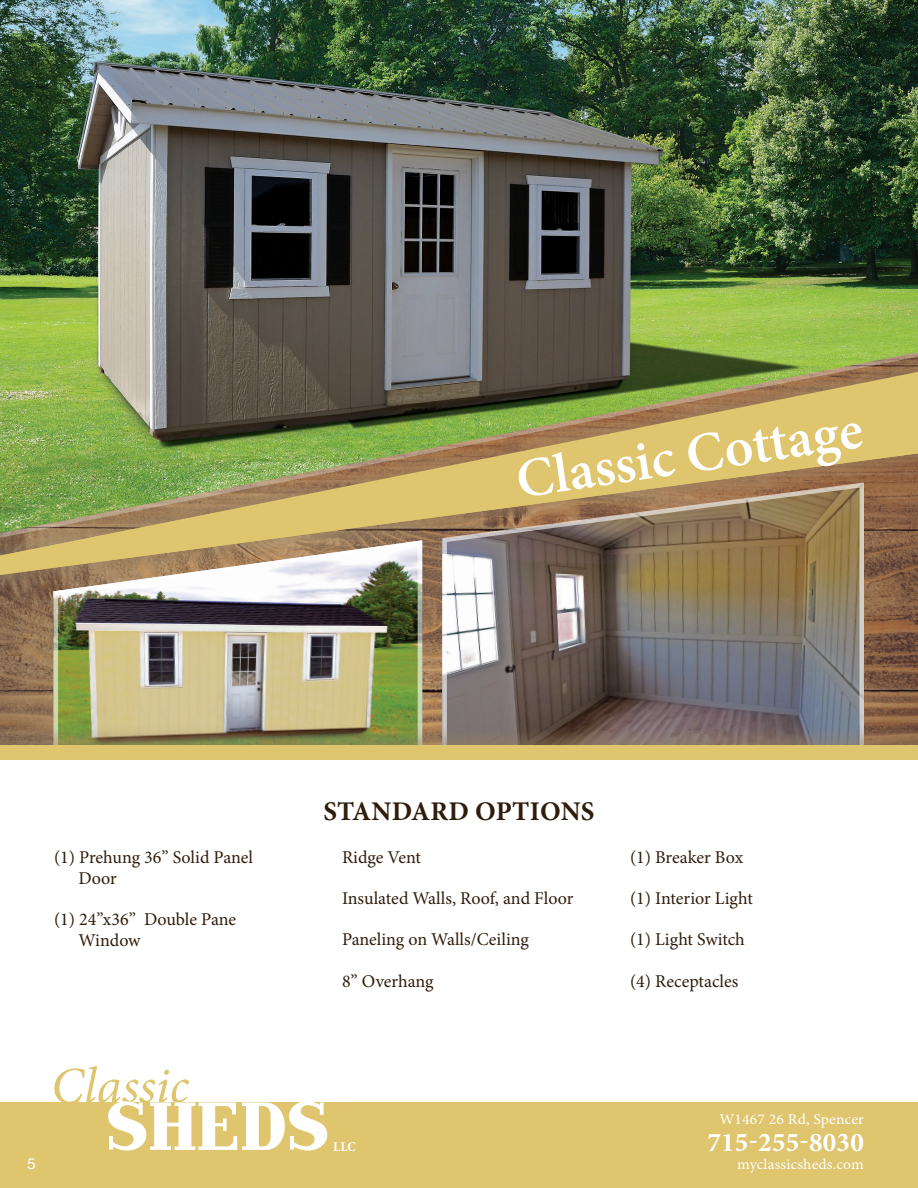
<style>
.page{position:relative;width:918px;height:1188px;background:#fff}
.page>*{position:absolute;margin:0;border:0;box-sizing:border-box;transform-origin:0 0}
.t1{font:500 67.8px "John Hancock CP";color:#fff}
.t2{font:600 55.5px "Minion Pro";color:#fff}
.t3{font:italic 51.6px "Minion Pro";letter-spacing:-.005em;color:#dec56e}
.t4{font:700 27px "Minion Pro";letter-spacing:.01em;color:#2f1d0c}
.t5{font:700 27px "Minion Pro";letter-spacing:.01em;color:#fff}
.t6{font:18px/21px "Minion Pro";letter-spacing:-.005em;color:#2f1d0c}
.t7{font:15px "Minion Pro";letter-spacing:.01em;color:#fff;scale:1.04 1}
.t8{font:15px "Helvetica Neue";color:#fff;scale:1.04 1}
.t9{font:700 condensed 13.65px "Minion Pro";color:#fff;scale:1.04 1}
</style>
<div class="page">
<svg style="left:0;top:597px;width:918px;height:127px;background:#8a674a"></svg>
<div style="left:0;top:1103px;width:918px;height:85px;background:#dec56e"></div>
<svg style="left:48px;top:543px;width:382px;height:181px;background:#975"></svg>
<img style="left:52px;top:543px;width:372px;height:181px">
<svg style="left:441px;top:543px;width:425px;height:181px;background:#837971"></svg>
<div style="left:0;top:724px;width:918px;height:57px;background:#998568;opacity:.5"></div>
<div style="left:0;top:746px;width:918px;height:14px;background:#dec56e"></div>
<div style="left:0;top:760px;width:918px;height:32px;background:#fff"></div>
<img style="left:0;top:0;width:918px;height:347px">
<img style="left:0;top:347px;width:918px;height:196px">
<h2 class="t2" style="left:511px;top:441px;width:351px;rotate:-8deg">Classic Cottage</h2>
<p class="t6" style="left:79px;top:847px;width:176px;text-indent:-25px">(1) Prehung 36” Solid Panel<br>Door</p>
<p class="t6" style="left:79px;top:909px;width:159px;text-indent:-25px">(1) 24”x36” Double Pane<br>Window</p>
<p class="t4" style="left:323px;top:792px;width:273px">STANDARD OPTIONS</p>
<p class="t6" style="left:342px;top:847px;width:81px">Ridge Vent</p>
<p class="t6" style="left:342px;top:888px;width:233px">Insulated Walls, Roof, and Floor</p>
<p class="t6" style="left:342px;top:929px;width:189px">Paneling on Walls/Ceiling</p>
<p class="t6" style="left:342px;top:970px;width:93px">8” Overhang</p>
<h3 class="t3" style="left:51px;top:1051px;width:140px">Classic</h3>
<p class="t1" style="left:106px;top:1088px;width:225px">SHEDS</p>
<p class="t9" style="left:333px;top:1137px;width:23px">LLC</p>
<p class="t6" style="left:630px;top:847px;width:115px">(1) Breaker Box</p>
<p class="t6" style="left:630px;top:888px;width:124px">(1) Interior Light</p>
<p class="t6" style="left:630px;top:929px;width:116px">(1) Light Switch</p>
<p class="t6" style="left:630px;top:970px;width:110px">(4) Receptacles</p>
<p class="t7" style="left:719px;top:1109px;width:140px">W1467 26 Rd, Spencer</p>
<p class="t5" style="left:707px;top:1123px;width:158px">715-255-8030</p>
<p class="t8" style="left:27px;top:1153px;width:10px">5</p>
<p class="t7" style="left:737px;top:1154px;width:123px">myclassicsheds.com</p>
</div>
